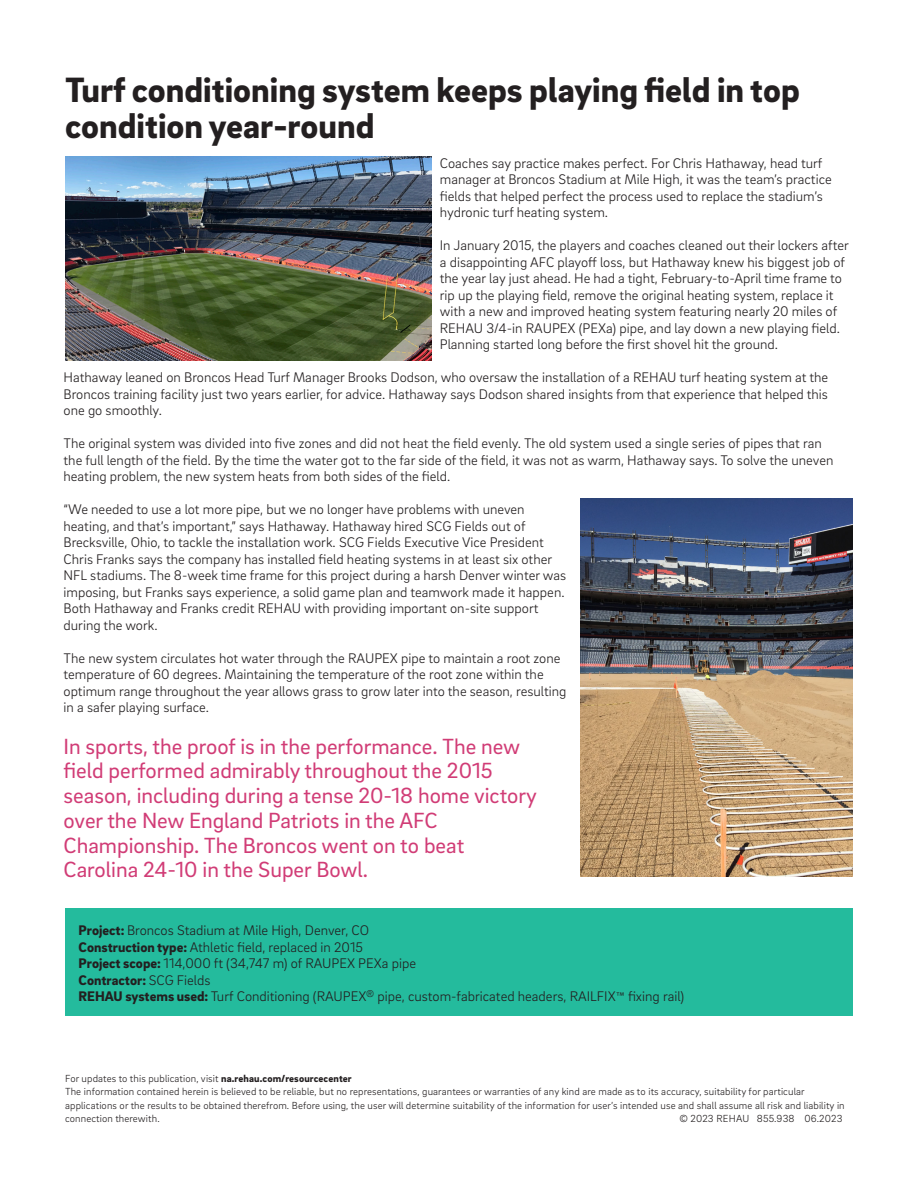
<style>
.page{position:relative;width:918px;height:1188px;background:#fff}
.page>*{position:absolute;margin:0;border:0;box-sizing:border-box;transform-origin:0 0}
._02__Headline_-_24pt{font:900 36px/36px "Brix Sans";color:#231f20}
._50__EC_headline_-_1{font:22.5px/24.8px "Brix Sans";color:#d13c76}
.t1{font:300 14.25px/16.5px "Brix Sans";color:#231f20}
.t2{font:900 14.25px "Brix Sans";color:#231f20}
._34__Legal_notes_-_6{font:300 10.5px/13px "Brix Sans";letter-spacing:.01em;color:#231f20}
.s1{font-weight:900}
.s2{font-weight:300}
</style>
<div class="page">
<img style="left:65px;top:156px;width:366px;height:204px">
<img style="left:581px;top:498px;width:272px;height:378px">
<div style="left:65px;top:908px;width:788px;height:108px;background:#24bb9d"></div>
<p class="_02__Headline_-_24pt" style="left:65px;top:70px;width:736px">Turf conditioning system keeps playing field in top condition year-round</p>
<p class="t1" style="left:440px;top:154px;width:393px">Coaches say practice makes perfect. For Chris Hathaway, head turf manager at Broncos Stadium at Mile High, it was the team’s practice fields that helped perfect the process used to replace the stadium’s hydronic turf heating system.</p>
<p class="t1" style="left:440px;top:237px;width:411px">In January 2015, the players and coaches cleaned out their lockers after a disappointing AFC playoff loss, but Hathaway knew his biggest job of the year lay just ahead. He had a tight, February-to-April time frame to rip up the playing field, remove the original heating system, replace it with a new and improved heating system featuring nearly 20 miles of REHAU 3/4-in RAUPEX (PEXa) pipe, and lay down a new playing field.<br>Planning started long before the first shovel hit the ground.</p>
<p class="t1" style="left:64px;top:369px;width:766px;text-align:justify">Hathaway leaned on Broncos Head Turf Manager Brooks Dodson, who oversaw the installation of a REHAU turf heating system at the Broncos training facility just two years earlier, for advice. Hathaway says Dodson shared insights from that experience that helped this one go smoothly.</p>
<p class="t1" style="left:64px;top:435px;width:771px">The original system was divided into five zones and did not heat the field evenly. The old system used a single series of pipes that ran the full length of the field. By the time the water got to the far side of the field, it was not as warm, Hathaway says. To solve the uneven heating problem, the new system heats from both sides of the field.</p>
<p class="t1" style="left:64px;top:501px;width:463px">“We needed to use a lot more pipe, but we no longer have problems with uneven</p>
<p class="t1" style="left:64px;top:517px;width:504px">heating, and that’s important,” says Hathaway. Hathaway hired SCG Fields out of Brecksville, Ohio, to tackle the installation work. SCG Fields Executive Vice President Chris Franks says the company has installed field heating systems in at least six other NFL stadiums. The 8-week time frame for this project during a harsh Denver winter was imposing, but Franks says experience, a solid game plan and teamwork made it happen.<br>Both Hathaway and Franks credit REHAU with providing important on-site support during the work.</p>
<p class="t1" style="left:64px;top:649px;width:504px">The new system circulates hot water through the RAUPEX pipe to maintain a root zone temperature of 60 degrees. Maintaining the temperature of the root zone within the optimum range throughout the year allows grass to grow later into the season, resulting in a safer playing surface.</p>
<p class="_50__EC_headline_-_1" style="left:64px;top:733px;width:475px">In sports, the proof is in the performance. The new field performed admirably throughout the 2015 season, including during a tense 20-18 home victory over the New England Patriots in the AFC Championship. The Broncos went on to beat Carolina 24-10 in the Super Bowl.</p>
<p class="t1" style="left:79px;top:922px;width:292px"><span class="s1">Project:</span> Broncos Stadium at Mile High, Denver, CO</p>
<p class="t1" style="left:79px;top:938px;width:286px"><span class="s1">Construction type:</span> Athletic field, replaced in 2015</p>
<p class="t1" style="left:79px;top:955px;width:339px"><span class="s1">Project scope:</span> 114,000 ft (34,747 m) of RAUPEX PEXa pipe</p>
<p class="t2" style="left:79px;top:970px;width:133px">Contractor: <span class="s2">SCG Fields</span></p>
<p class="t1" style="left:79px;top:988px;width:607px"><span class="s1">REHAU systems used:</span> Turf Conditioning (RAUPEX<sup>®</sup> pipe, custom-fabricated headers, RAILFIX™ fixing rail)</p>
<p class="_34__Legal_notes_-_6" style="left:65px;top:1072px;width:781px">For updates to this publication, visit <span class="s1">na.rehau.com/resourcecenter<br></span>The information contained herein is believed to be reliable, but no representations, guarantees or warranties of any kind are made as to its accuracy, suitability for particular applications or the results to be obtained therefrom. Before using, the user will determine suitability of the information for user’s intended use and shall assume all risk and liability in connection therewith.</p>
<p class="_34__Legal_notes_-_6" style="left:679px;top:1111px;width:165px">© 2023 REHAU 855.938 06.2023</p>
</div>
